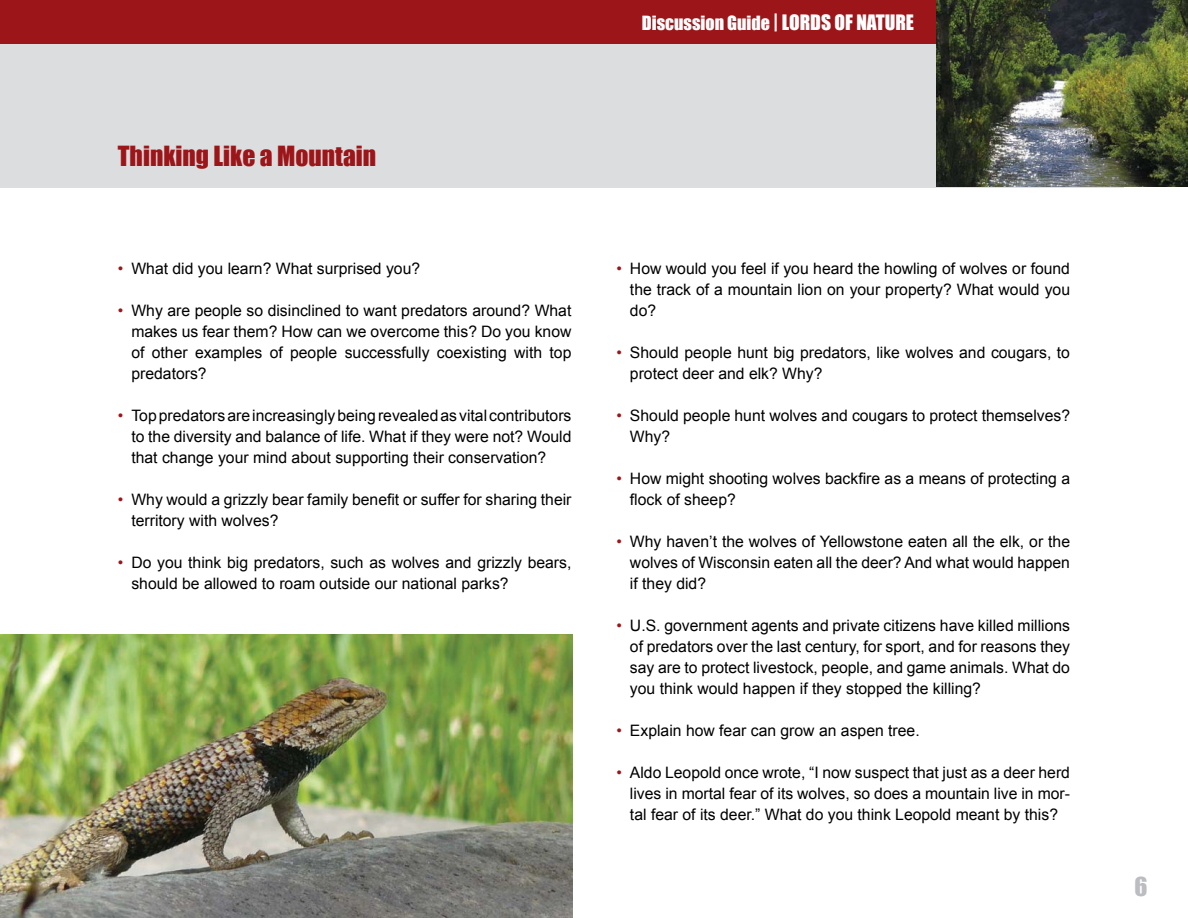
<style>
.page{position:relative;width:1188px;height:918px;background:#fff}
.page>*{position:absolute;margin:0;border:0;box-sizing:border-box;transform-origin:0 0}
.t1{font:25.5px "Impact";color:#9c1519}
.t2{font:24px "Impact";color:#bcbdc0}
.t3{font:19.5px "Impact";color:#fff}
.t4{font:18px "Impact";color:#fff}
.t5{font:15.75px/21px "Arial";color:#000;text-align:justify}
.s1{font-size:19.5px}
.s2{color:#9c1519}
</style>
<div class="page">
<div style="left:0;top:0;width:1124px;height:188px;background:#dcddde"></div>
<img style="left:0;top:634px;width:573px;height:284px">
<div style="left:0;top:0;width:1124px;height:44px;background:#9c1519"></div>
<img style="left:937px;top:0;width:251px;height:187px">
<p class="t4" style="left:642px;top:9px;width:159px">Discussion Guide <span class="s1">| Lords</span></p>
<p class="t3" style="left:835px;top:8px;width:81px">of Nature</p>
<h1 class="t1" style="left:118px;top:136px;width:260px">Thinking Like a Mountain</h1>
<p class="t5" style="left:118px;top:258px;width:304px"><span class="s2">•</span> What did you learn? What surprised you?</p>
<p class="t5" style="left:131px;top:300px;width:442px;text-indent:-13px"><span class="s2">•</span> Why are people so disinclined to want predators around? What makes us fear them? How can we overcome this? Do you know of other examples of people successfully coexisting with top predators?</p>
<p class="t5" style="left:131px;top:405px;width:442px;text-indent:-13px"><span class="s2">•</span> Top predators are increasingly being revealed as vital contributors to the diversity and balance of life. What if they were not? Would that change your mind about supporting their conservation?</p>
<p class="t5" style="left:131px;top:489px;width:442px;text-indent:-13px"><span class="s2">•</span> Why would a grizzly bear family benefit or suffer for sharing their territory with wolves?</p>
<p class="t5" style="left:131px;top:552px;width:442px;text-indent:-13px"><span class="s2">•</span> Do you think big predators, such as wolves and grizzly bears, should be allowed to roam outside our national parks?</p>
<p class="t5" style="left:630px;top:258px;width:442px;text-indent:-13px"><span class="s2">•</span> How would you feel if you heard the howling of wolves or found the track of a mountain lion on your property? What would you do?</p>
<p class="t5" style="left:630px;top:342px;width:442px;text-indent:-13px"><span class="s2">•</span> Should people hunt big predators, like wolves and cougars, to protect deer and elk? Why?</p>
<p class="t5" style="left:630px;top:405px;width:442px;text-indent:-13px"><span class="s2">•</span> Should people hunt wolves and cougars to protect themselves?<br>Why?</p>
<p class="t5" style="left:630px;top:468px;width:442px;text-indent:-13px"><span class="s2">•</span> How might shooting wolves backfire as a means of protecting a flock of sheep?</p>
<p class="t5" style="left:630px;top:531px;width:442px;text-indent:-13px"><span class="s2">•</span> Why haven’t the wolves of Yellowstone eaten all the elk, or the wolves of Wisconsin eaten all the deer? And what would happen if they did?</p>
<p class="t5" style="left:630px;top:615px;width:442px;text-indent:-13px"><span class="s2">•</span> U.S. government agents and private citizens have killed millions of predators over the last century, for sport, and for reasons they say are to protect livestock, people, and game animals. What do you think would happen if they stopped the killing?</p>
<p class="t5" style="left:616px;top:720px;width:305px"><span class="s2">•</span> Explain how fear can grow an aspen tree.</p>
<p class="t5" style="left:630px;top:762px;width:442px;text-indent:-13px"><span class="s2">•</span> Aldo Leopold once wrote, “I now suspect that just as a deer herd lives in mortal fear of its wolves, so does a mountain live in mor&shy;tal fear of its deer.” What do you think Leopold meant by this?</p>
<h2 class="t2" style="left:1135px;top:868px;width:15px">6</h2>
</div>
